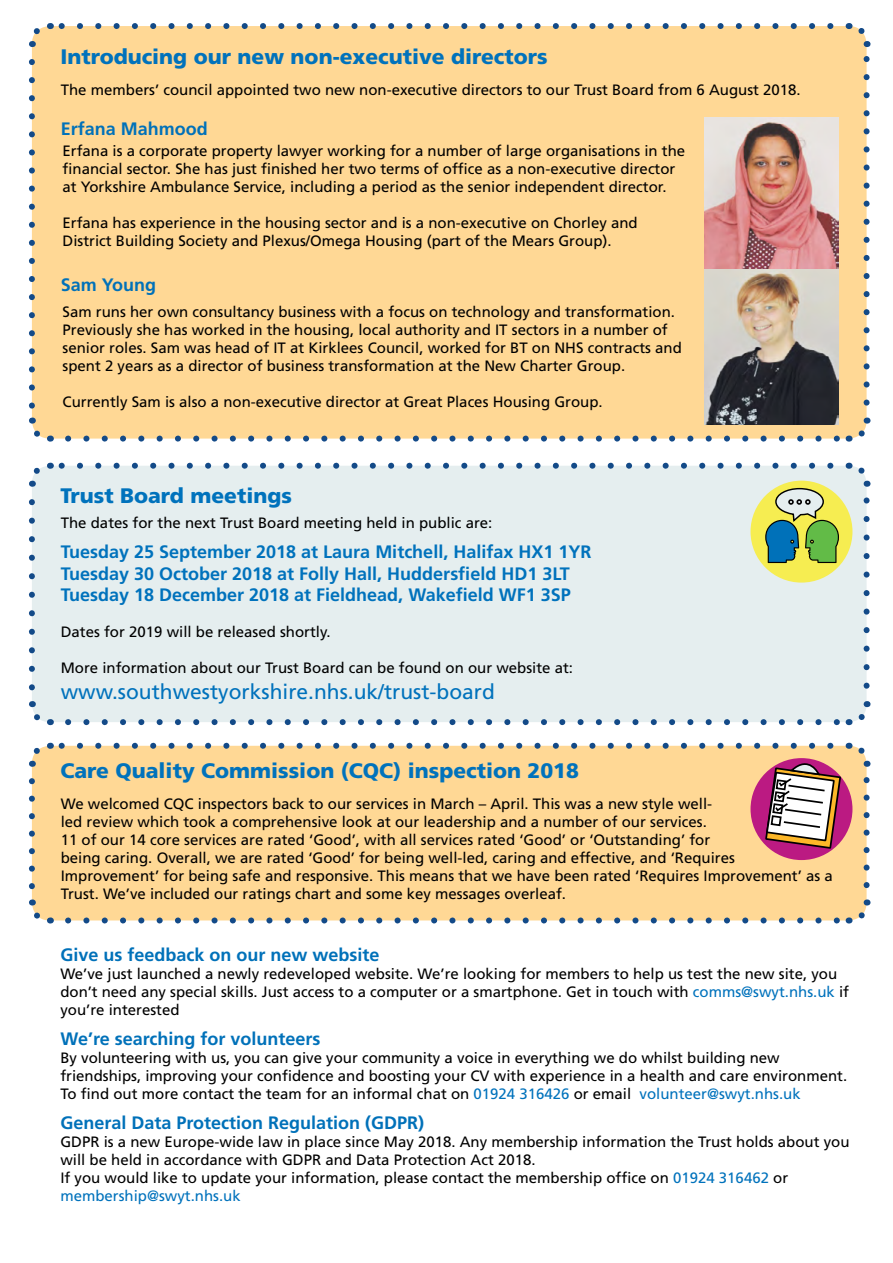
<style>
.page{position:relative;width:893px;height:1263px;background:#fff}
.page>*{position:absolute;margin:0;border:0;box-sizing:border-box;transform-origin:0 0}
.t1{font:900 21px "Frutiger";color:#0072bc}
.t2{font:21px "Frutiger";color:#0072bc}
.t3{font:700 18px/21.6px "Frutiger";color:#0072bc}
.t4{font:700 18px "Frutiger";color:#0071b9}
.t5{font:15px/18px "Frutiger";color:#000}
.s1{color:#0072bc}
</style>
<div class="page">
<div style="left:32px;top:26px;width:835px;height:413px;background:#ffd895;border-radius:18px"></div>
<svg style="left:29px;top:62px;width:6px;height:347px"></svg>
<svg style="left:68px;top:436px;width:771px;height:6px"></svg>
<svg style="left:864px;top:53px;width:6px;height:350px"></svg>
<svg style="left:59px;top:23px;width:771px;height:6px"></svg>
<svg style="left:29px;top:418px;width:22px;height:24px"></svg>
<svg style="left:849px;top:418px;width:22px;height:24px"></svg>
<svg style="left:848px;top:23px;width:22px;height:24px"></svg>
<svg style="left:29px;top:23px;width:22px;height:24px"></svg>
<img style="left:705px;top:118px;width:134px;height:306px">
<div style="left:32px;top:466px;width:835px;height:256px;background:#e5eeef;border-radius:18px"></div>
<svg style="left:29px;top:502px;width:6px;height:189px"></svg>
<svg style="left:68px;top:719px;width:771px;height:6px"></svg>
<svg style="left:864px;top:497px;width:6px;height:189px"></svg>
<svg style="left:59px;top:463px;width:771px;height:6px"></svg>
<svg style="left:29px;top:701px;width:22px;height:25px"></svg>
<svg style="left:849px;top:701px;width:22px;height:24px"></svg>
<svg style="left:848px;top:462px;width:22px;height:25px"></svg>
<svg style="left:29px;top:462px;width:22px;height:25px"></svg>
<div style="left:32px;top:746px;width:835px;height:174px;background:#ffd895;border-radius:18px"></div>
<svg style="left:68px;top:917px;width:771px;height:6px"></svg>
<svg style="left:28px;top:781px;width:23px;height:143px"></svg>
<svg style="left:849px;top:899px;width:22px;height:25px"></svg>
<svg style="left:848px;top:742px;width:22px;height:143px"></svg>
<svg style="left:29px;top:742px;width:22px;height:25px"></svg>
<div style="left:750px;top:481px;width:102px;height:102px;background:#f6ed51;border-radius:50%"></div>
<div style="left:750px;top:758px;width:102px;height:102px;background:#bb1a82;border-radius:50%"></div>
<svg style="left:765px;top:487px;width:74px;height:76px"></svg>
<svg style="left:59px;top:743px;width:783px;height:118px"></svg>
<h1 class="t1" style="left:60px;top:44px;width:489px">Introducing our new non-executive directors</h1>
<p class="t5" style="left:61px;top:81px;width:741px">The members’ council appointed two new non-executive directors to our Trust Board from 6 August 2018.</p>
<p class="t4" style="left:61px;top:118px;width:149px">Erfana Mahmood</p>
<p class="t5" style="left:63px;top:142px;width:624px">Erfana is a corporate property lawyer working for a number of large organisations in the financial sector. She has just finished her two terms of office as a non-executive director at Yorkshire Ambulance Service, including a period as the senior independent director.</p>
<p class="t5" style="left:63px;top:214px;width:577px">Erfana has experience in the housing sector and is a non-executive on Chorley and<br>District Building Society and Plexus/Omega Housing (part of the Mears Group).</p>
<p class="t4" style="left:61px;top:274px;width:97px">Sam Young</p>
<p class="t5" style="left:63px;top:302px;width:621px">Sam runs her own consultancy business with a focus on technology and transformation.<br>Previously she has worked in the housing, local authority and IT sectors in a number of senior roles. Sam was head of IT at Kirklees Council, worked for BT on NHS contracts and spent 2 years as a director of business transformation at the New Charter Group.</p>
<p class="t5" style="left:63px;top:392px;width:542px">Currently Sam is also a non-executive director at Great Places Housing Group.</p>
<h1 class="t1" style="left:60px;top:483px;width:233px">Trust Board meetings</h1>
<p class="t5" style="left:61px;top:514px;width:433px">The dates for the next Trust Board meeting held in public are:</p>
<p class="t3" style="left:61px;top:541px;width:532px">Tuesday 25 September 2018 at Laura Mitchell, Halifax HX1 1YR<br>Tuesday 30 October 2018 at Folly Hall, Huddersfield HD1 3LT<br>Tuesday 18 December 2018 at Fieldhead, Wakefield WF1 3SP</p>
<p class="t5" style="left:61px;top:623px;width:271px">Dates for 2019 will be released shortly.</p>
<p class="t5" style="left:61px;top:659px;width:514px">More information about our Trust Board can be found on our website at:</p>
<h1 class="t2" style="left:61px;top:679px;width:436px">www.southwestyorkshire.nhs.uk/trust-board</h1>
<h1 class="t1" style="left:60px;top:758px;width:520px">Care Quality Commission (CQC) inspection 2018</h1>
<p class="t5" style="left:61px;top:795px;width:773px">We welcomed CQC inspectors back to our services in March – April. This was a new style well-<br>led review which took a comprehensive look at our leadership and a number of our services.<br>11 of our 14 core services are rated ‘Good’, with all services rated ‘Good’ or ‘Outstanding’ for<br>being caring. Overall, we are rated ‘Good’ for being well-led, caring and effective, and ‘Requires Improvement’ for being safe and responsive. This means that we have been rated ‘Requires Improvement’ as a Trust. We’ve included our ratings chart and some key messages overleaf.</p>
<p class="t4" style="left:60px;top:944px;width:321px">Give us feedback on our new website</p>
<p class="t5" style="left:60px;top:965px;width:790px">We’ve just launched a newly redeveloped website. We’re looking for members to help us test the new site, you don’t need any special skills. Just access to a computer or a smartphone. Get in touch with <span class="s1">comms@swyt.nhs.uk</span> if you’re interested</p>
<p class="t4" style="left:60px;top:1028px;width:262px">We’re searching for volunteers</p>
<p class="t5" style="left:60px;top:1049px;width:788px">By volunteering with us, you can give your community a voice in everything we do whilst building new friendships, improving your confidence and boosting your CV with experience in a health and care environment.<br>To find out more contact the team for an informal chat on <span class="s1">01924 316426</span> or email <span class="s1">volunteer@swyt.nhs.uk</span></p>
<p class="t4" style="left:60px;top:1112px;width:365px">General Data Protection Regulation (GDPR)</p>
<p class="t5" style="left:60px;top:1133px;width:791px">GDPR is a new Europe-wide law in place since May 2018. Any membership information the Trust holds about you will be held in accordance with GDPR and Data Protection Act 2018.<br>If you would like to update your information, please contact the membership office on <span class="s1">01924 316462</span> or <span class="s1">membership@swyt.nhs.uk</span></p>
</div>
